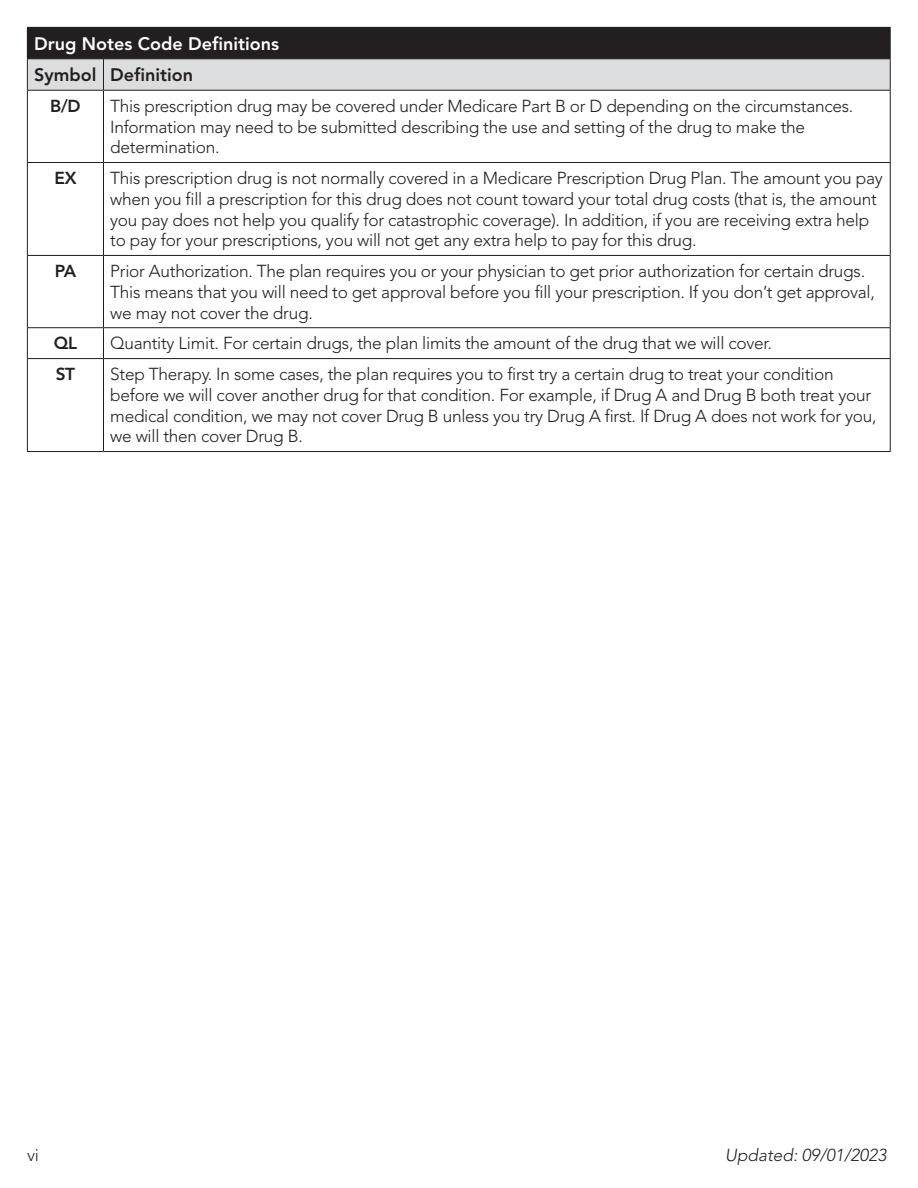
<style>
.page{position:relative;width:918px;height:1188px;background:#fff}
.page>*{position:absolute;margin:0;border:0;box-sizing:border-box;transform-origin:0 0}
.t1{font:800 18px "Avenir LT Std";color:#fff}
.t2{font:800 18px "Avenir LT Std";color:#231f20}
.t3{font:300 17.25px/20.7px "Avenir LT Std";letter-spacing:-.015em;color:#231f20}
.t4{font:italic 300 17.25px "Avenir LT Std";color:#231f20}
.t5{font:800 17.25px "Avenir LT Std";letter-spacing:-.015em;color:#231f20}
</style>
<div class="page">
<div style="left:27px;top:27px;width:863px;height:32px;background:#231f20"></div>
<div style="left:28px;top:59px;width:862px;height:31px;background:#dcdddf"></div>
<hr style="left:103px;top:27px;width:788px;height:1px;background:#231f20">
<hr style="left:890px;top:28px;width:1px;height:30px;background:#231f20">
<hr style="left:27px;top:59px;width:1px;height:31px;background:#231f20">
<hr style="left:103px;top:58px;width:788px;height:1px;background:#231f20">
<hr style="left:103px;top:59px;width:1px;height:31px;background:#231f20">
<hr style="left:890px;top:59px;width:1px;height:31px;background:#231f20">
<hr style="left:27px;top:90px;width:76px;height:1px;background:#231f20">
<hr style="left:27px;top:91px;width:1px;height:71px;background:#231f20">
<hr style="left:103px;top:90px;width:788px;height:1px;background:#231f20">
<hr style="left:103px;top:91px;width:1px;height:71px;background:#231f20">
<hr style="left:890px;top:91px;width:1px;height:71px;background:#231f20">
<hr style="left:27px;top:162px;width:76px;height:1px;background:#231f20">
<hr style="left:27px;top:163px;width:1px;height:92px;background:#231f20">
<hr style="left:103px;top:162px;width:788px;height:1px;background:#231f20">
<hr style="left:103px;top:163px;width:1px;height:92px;background:#231f20">
<hr style="left:890px;top:163px;width:1px;height:92px;background:#231f20">
<hr style="left:27px;top:255px;width:76px;height:1px;background:#231f20">
<hr style="left:27px;top:256px;width:1px;height:71px;background:#231f20">
<hr style="left:103px;top:255px;width:788px;height:1px;background:#231f20">
<hr style="left:103px;top:256px;width:1px;height:71px;background:#231f20">
<hr style="left:890px;top:256px;width:1px;height:71px;background:#231f20">
<hr style="left:27px;top:327px;width:76px;height:1px;background:#231f20">
<hr style="left:27px;top:328px;width:1px;height:30px;background:#231f20">
<hr style="left:103px;top:327px;width:788px;height:1px;background:#231f20">
<hr style="left:103px;top:328px;width:1px;height:30px;background:#231f20">
<hr style="left:890px;top:328px;width:1px;height:30px;background:#231f20">
<hr style="left:27px;top:358px;width:76px;height:1px;background:#231f20">
<hr style="left:27px;top:359px;width:1px;height:92px;background:#231f20">
<hr style="left:103px;top:358px;width:788px;height:1px;background:#231f20">
<hr style="left:103px;top:359px;width:1px;height:92px;background:#231f20">
<hr style="left:890px;top:359px;width:1px;height:92px;background:#231f20">
<hr style="left:27px;top:451px;width:76px;height:1px;background:#231f20">
<hr style="left:103px;top:451px;width:788px;height:1px;background:#231f20">
<p class="t1" style="left:34px;top:36px;width:246px">Drug Notes Code Definitions</p>
<p class="t2" style="left:34px;top:67px;width:161px">Symbol Definition</p>
<p class="t5" style="left:50px;top:99px;width:32px">B/D</p>
<p class="t3" style="left:110px;top:97px;width:745px">This prescription drug may be covered under Medicare Part B or D depending on the circumstances.<br>Information may need to be submitted describing the use and setting of the drug to make the determination.</p>
<p class="t5" style="left:54px;top:171px;width:24px">EX</p>
<p class="t3" style="left:110px;top:169px;width:774px">This prescription drug is not normally covered in a Medicare Prescription Drug Plan. The amount you pay when you fill a prescription for this drug does not count toward your total drug costs (that is, the amount you pay does not help you qualify for catastrophic coverage). In addition, if you are receiving extra help to pay for your prescriptions, you will not get any extra help to pay for this drug.</p>
<p class="t5" style="left:55px;top:264px;width:23px">PA</p>
<p class="t3" style="left:110px;top:262px;width:766px">Prior Authorization. The plan requires you or your physician to get prior authorization for certain drugs.<br>This means that you will need to get approval before you fill your prescription. If you don’t get approval, we may not cover the drug.</p>
<p class="t5" style="left:54px;top:336px;width:25px">QL</p>
<p class="t3" style="left:110px;top:334px;width:663px">Quantity Limit. For certain drugs, the plan limits the amount of the drug that we will cover.</p>
<p class="t5" style="left:56px;top:367px;width:21px">ST</p>
<p class="t3" style="left:110px;top:365px;width:768px">Step Therapy. In some cases, the plan requires you to first try a certain drug to treat your condition before we will cover another drug for that condition. For example, if Drug A and Drug B both treat your medical condition, we may not cover Drug B unless you try Drug A first. If Drug A does not work for you, we will then cover Drug B.</p>
<p class="t3" style="left:27px;top:1146px;width:14px">vi</p>
<p class="t4" style="left:725px;top:1148px;width:163px">Updated: 09/01/2023</p>
</div>
